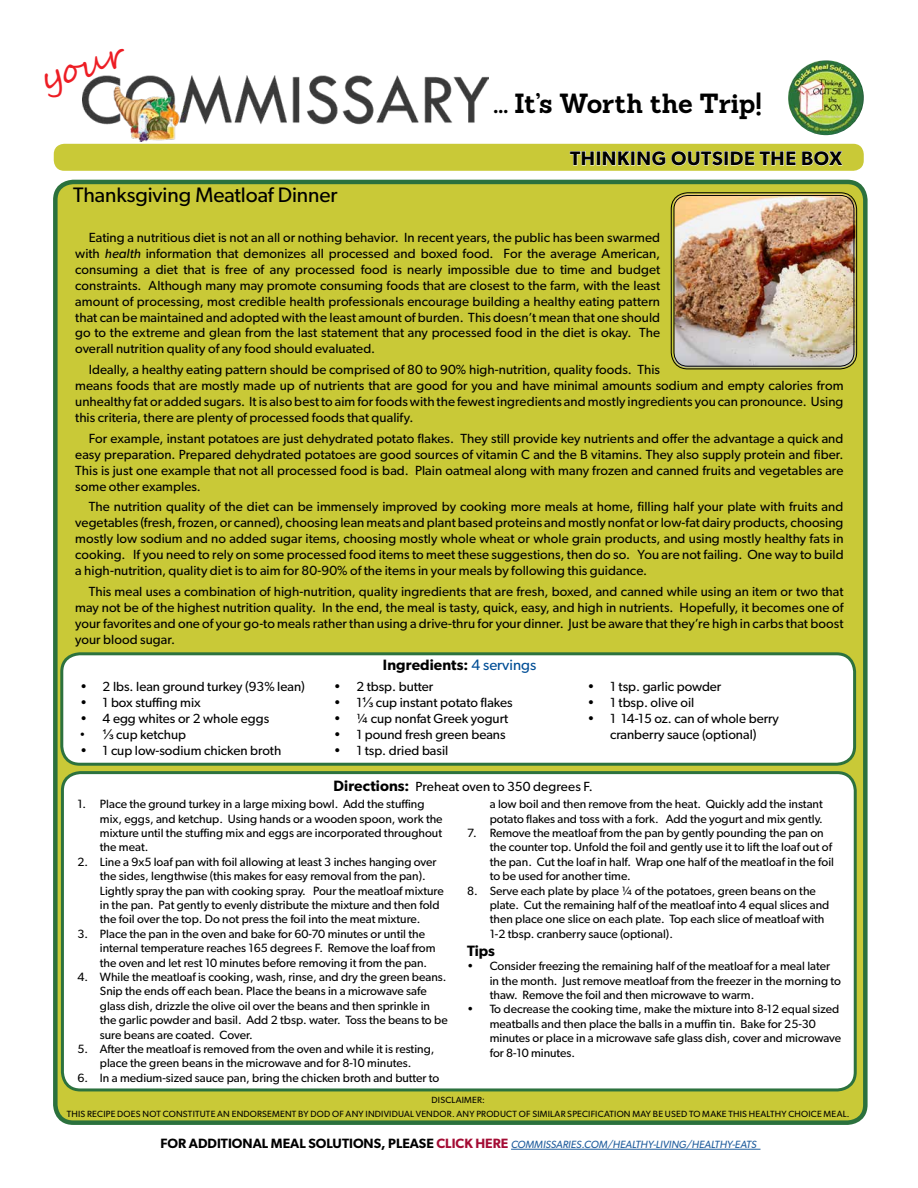
<style>
.page{position:relative;width:918px;height:1188px;background:#fff}
.page>*{position:absolute;margin:0;border:0;box-sizing:border-box;transform-origin:0 0}
.your{font:35.25px "Segoe Script";color:#ed1d24}
.tagline{font:700 27px "Sanchez";letter-spacing:-.005em;color:#000}
.main_head{font:21px "Gibson";letter-spacing:-.005em;color:#000}
.bar_line{font:600 19.5px "Gibson";letter-spacing:.03em;color:#000}
.directions_head{font:600 15px "Gibson";letter-spacing:.005em;color:#000}
.item_details{font:600 15px "Gibson";color:#000}
.main_body{font:13.35px/15.9px "Gibson";color:#000;text-align:justify}
.directions_head-2{font:13.35px "Gibson";letter-spacing:.01em;color:#000}
.t1{font:12px/14.4px "Gibson";color:#000}
.footer_subhead{font:italic 10.5px "Gibson";color:#215e9e}
.disclaimer{font:9px "Gibson";letter-spacing:.025em;color:#000}
.s1{font-style:italic}
.s2{font-family:"Arial"}
.s3{font-weight:400;color:#004e96}
.s4{font-weight:600;font-size:15px}
.s5{font-weight:600;font-style:normal;font-size:13.5px;color:#000}
.s6{font-weight:600;font-style:normal;font-size:13.5px;color:#a40c34}
</style>
<div class="page">
<div style="left:55px;top:182px;width:810px;height:941px;background:#c9c937;border-radius:18px"></div>
<div style="left:53px;top:180px;width:815px;height:945px;border:4px solid #2b713d;border-radius:18px"></div>
<img style="left:788px;top:60px;width:76px;height:75px;border-radius:38px">
<div style="left:54px;top:144px;width:810px;height:27px;background:#c9c937;border-radius:10px"></div>
<svg style="left:570px;top:151px;width:24px;height:15px"></svg>
<svg style="left:603px;top:151px;width:28px;height:15px"></svg>
<div style="left:631px;top:151px;width:4px;height:14px;border:1px solid #f1f3f3"></div>
<svg style="left:637px;top:151px;width:86px;height:15px"></svg>
<div style="left:724px;top:151px;width:4px;height:14px;border:1px solid #f1f3f3"></div>
<svg style="left:730px;top:151px;width:66px;height:15px"></svg>
<svg style="left:802px;top:151px;width:41px;height:15px"></svg>
<div style="left:62px;top:654px;width:793px;height:110px;background:#fff;border-radius:18px"></div>
<div style="left:60px;top:652px;width:796px;height:114px;border:3px solid #2c723e;border-radius:18px"></div>
<div style="left:62px;top:773px;width:793px;height:317px;background:#fff;border-radius:18px"></div>
<div style="left:61px;top:771px;width:796px;height:320px;border:3px solid #2c723e;border-radius:18px"></div>
<img style="left:674px;top:194px;width:181px;height:174px">
<div style="left:671px;top:192px;width:186px;height:177px;border:1px solid #000101;border-radius:17px"></div>
<div style="left:674px;top:195px;width:180px;height:171px;border:1px solid #000101;border-radius:14px"></div>
<hr style="left:511px;top:1149px;width:249px;height:1px;background:#215e9e">
<svg style="left:82px;top:75px;width:31px;height:23px"></svg>
<img style="left:83px;top:76px;width:405px;height:65px">
<p class="your" style="left:31px;top:53px;width:89px;rotate:-19deg">your</p>
<p class="main_head" style="left:73px;top:182px;width:266px">Thanksgiving Meatloaf Dinner</p>
<p class="tagline" style="left:493px;top:85px;width:270px">... It’s Worth the Trip!</p>
<p class="bar_line" style="left:570px;top:147px;width:273px">THINKING OUTSIDE THE BOX</p>
<p class="main_body" style="left:75px;top:229px;width:587px;text-indent:14px">Eating a nutritious diet is not an all or nothing behavior. In recent years, the public has been swarmed with <span class="s1">health</span> information that demonizes all processed and boxed food. For the average American, consuming a diet that is free of any processed food is nearly impossible due to time and budget constraints. Although many may promote consuming foods that are closest to the farm, with the least amount of processing, most credible health professionals encourage building a healthy eating pattern that can be maintained and adopted with the least amount of burden. This doesn’t mean that one should go to the extreme and glean from the last statement that any processed food in the diet is okay. The overall nutrition quality of any food should evaluated.</p>
<p class="main_body" style="left:75px;top:361px;width:770px;text-align:left;text-indent:14px">Ideally, a healthy eating pattern should be comprised of 80 to 90% high-nutrition, quality foods. This<br>means foods that are mostly made up of nutrients that are good for you and have minimal amounts sodium and empty calories from unhealthy fat or added sugars. It is also best to aim for foods with the fewest ingredients and mostly ingredients you can pronounce. Using this criteria, there are plenty of processed foods that qualify.</p>
<p class="main_body" style="left:75px;top:430px;width:770px;text-indent:14px">For example, instant potatoes are just dehydrated potato flakes. They still provide key nutrients and offer the advantage a quick and easy preparation. Prepared dehydrated potatoes are good sources of vitamin C and the B vitamins. They also supply protein and fiber.<br>This is just one example that not all processed food is bad. Plain oatmeal along with many frozen and canned fruits and vegetables are some other examples.</p>
<p class="main_body" style="left:75px;top:499px;width:770px;text-indent:14px">The nutrition quality of the diet can be immensely improved by cooking more meals at home, filling half your plate with fruits and vegetables (fresh, frozen, or canned), choosing lean meats and plant based proteins and mostly nonfat or low-fat dairy products, choosing mostly low sodium and no added sugar items, choosing mostly whole wheat or whole grain products, and using mostly healthy fats in cooking. If you need to rely on some processed food items to meet these suggestions, then do so. You are not failing. One way to build a high-nutrition, quality diet is to aim for 80-90% of the items in your meals by following this guidance.</p>
<p class="main_body" style="left:75px;top:583px;width:770px;text-indent:14px">This meal uses a combination of high-nutrition, quality ingredients that are fresh, boxed, and canned while using an item or two that may not be of the highest nutrition quality. In the end, the meal is tasty, quick, easy, and high in nutrients. Hopefully, it becomes one of your favorites and one of your go-to meals rather than using a drive-thru for your dinner. Just be aware that they’re high in carbs that boost your blood sugar.</p>
<p class="main_body" style="left:80px;top:678px;width:226px">• 2 lbs. lean ground turkey (93% lean)</p>
<p class="main_body" style="left:80px;top:694px;width:122px">• 1 box stuffing mix</p>
<p class="main_body" style="left:80px;top:710px;width:191px">• 4 egg whites or 2 whole eggs</p>
<p class="main_body" style="left:80px;top:726px;width:107px"><span class="s2">• ⅓</span> cup ketchup</p>
<p class="main_body" style="left:80px;top:742px;width:203px">• 1 cup low-sodium chicken broth</p>
<p class="directions_head" style="left:383px;top:656px;width:155px">Ingredients: <span class="s3">4 servings</span></p>
<p class="main_body" style="left:334px;top:678px;width:101px">• 2 tbsp. butter</p>
<p class="main_body" style="left:334px;top:694px;width:180px">• 1<span class="s2">⅓</span> cup instant potato flakes</p>
<p class="main_body" style="left:334px;top:710px;width:176px">• ¼ cup nonfat Greek yogurt</p>
<p class="main_body" style="left:334px;top:726px;width:173px">• 1 pound fresh green beans</p>
<p class="main_body" style="left:334px;top:742px;width:116px">• 1 tsp. dried basil</p>
<p class="main_body" style="left:588px;top:678px;width:135px">• 1 tsp. garlic powder</p>
<p class="main_body" style="left:588px;top:694px;width:108px">• 1 tbsp. olive oil</p>
<p class="main_body" style="left:588px;top:710px;width:193px;text-align:center">• 1 14-15 oz. can of whole berry cranberry sauce (optional)</p>
<p class="directions_head-2" style="left:334px;top:779px;width:261px"><span class="s4">Directions:</span> Preheat oven to 350 degrees F.</p>
<p class="t1" style="left:100px;top:797px;width:344px;text-indent:-23px">1. Place the ground turkey in a large mixing bowl. Add the stuffing mix, eggs, and ketchup. Using hands or a wooden spoon, work the mixture until the stuffing mix and eggs are incorporated throughout the meat.</p>
<p class="t1" style="left:100px;top:854px;width:345px;text-indent:-23px">2. Line a 9x5 loaf pan with foil allowing at least 3 inches hanging over the sides, lengthwise (this makes for easy removal from the pan).<br>Lightly spray the pan with cooking spray. Pour the meatloaf mixture in the pan. Pat gently to evenly distribute the mixture and then fold the foil over the top. Do not press the foil into the meat mixture.</p>
<p class="t1" style="left:100px;top:926px;width:337px;text-indent:-23px">3. Place the pan in the oven and bake for 60-70 minutes or until the internal temperature reaches 165 degrees F. Remove the loaf from the oven and let rest 10 minutes before removing it from the pan.</p>
<p class="t1" style="left:100px;top:969px;width:349px;text-indent:-23px">4. While the meatloaf is cooking, wash, rinse, and dry the green beans.<br>Snip the ends off each bean. Place the beans in a microwave safe glass dish, drizzle the olive oil over the beans and then sprinkle in the garlic powder and basil. Add 2 tbsp. water. Toss the beans to be sure beans are coated. Cover.</p>
<p class="t1" style="left:77px;top:1041px;width:359px;text-align:center">5. After the meatloaf is removed from the oven and while it is resting, place the green beans in the microwave and for 8-10 minutes.</p>
<p class="t1" style="left:77px;top:1070px;width:363px">6. In a medium-sized sauce pan, bring the chicken broth and butter to</p>
<p class="t1" style="left:490px;top:797px;width:335px">a low boil and then remove from the heat. Quickly add the instant potato flakes and toss with a fork. Add the yogurt and mix gently.</p>
<p class="t1" style="left:490px;top:825px;width:346px;text-indent:-22px">7. Remove the meatloaf from the pan by gently pounding the pan on the counter top. Unfold the foil and gently use it to lift the loaf out of the pan. Cut the loaf in half. Wrap one half of the meatloaf in the foil to be used for another time.</p>
<p class="t1" style="left:490px;top:883px;width:341px;text-indent:-22px">8. Serve each plate by place ¼ of the potatoes, green beans on the plate. Cut the remaining half of the meatloaf into 4 equal slices and then place one slice on each plate. Top each slice of meatloaf with 1-2 tbsp. cranberry sauce (optional).</p>
<p class="item_details" style="left:467px;top:942px;width:29px">Tips</p>
<p class="t1" style="left:490px;top:959px;width:353px;text-indent:-22px">• Consider freezing the remaining half of the meatloaf for a meal later in the month. Just remove meatloaf from the freezer in the morning to thaw. Remove the foil and then microwave to warm.</p>
<p class="t1" style="left:490px;top:1002px;width:353px;text-indent:-22px">• To decrease the cooking time, make the mixture into 8-12 equal sized meatballs and then place the balls in a muffin tin. Bake for 25-30 minutes or place in a microwave safe glass dish, cover and microwave for 8-10 minutes.</p>
<p class="disclaimer" style="left:432px;top:1095px;width:55px">DISCLAIMER:</p>
<p class="disclaimer" style="left:67px;top:1109px;width:784px">THIS RECIPE DOES NOT CONSTITUTE AN ENDORSEMENT BY DOD OF ANY INDIVIDUAL VENDOR. ANY PRODUCT OF SIMILAR SPECIFICATION MAY BE USED TO MAKE THIS HEALTHY CHOICE MEAL.</p>
<p class="footer_subhead" style="left:161px;top:1138px;width:597px"><span class="s5">FOR ADDITIONAL MEAL SOLUTIONS, PLEASE</span> <span class="s6">CLICK HERE</span> COMMISSARIES.COM/HEALTHY-LIVING/HEALTHY-EATS</p>
</div>
